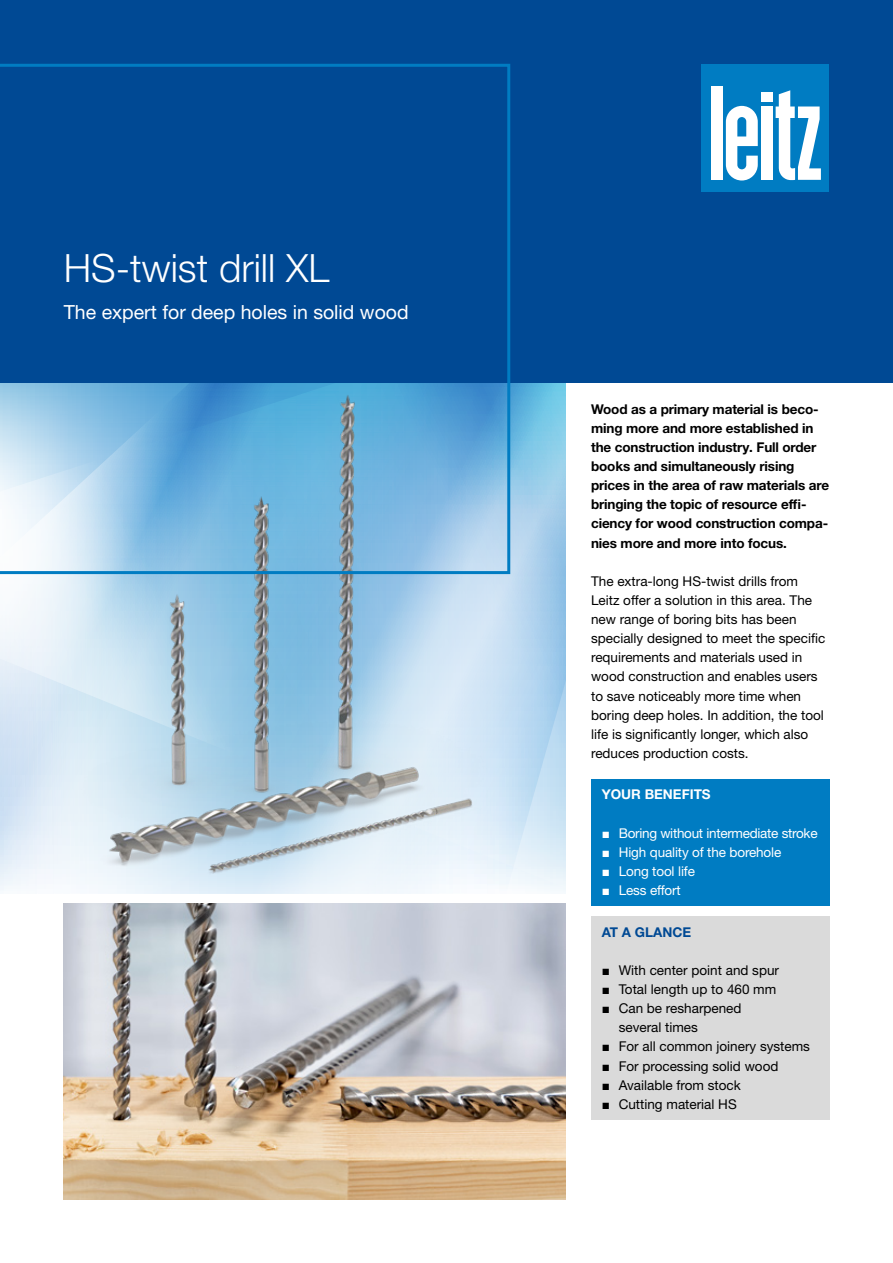
<style>
.page{position:relative;width:893px;height:1263px;background:#fff}
.page>*{position:absolute;margin:0;border:0;box-sizing:border-box;transform-origin:0 0}
.t1{font:300 39px "Helvetica Neue LT Pro";color:#fff}
.t2{font:19.5px "Helvetica Neue LT Pro";color:#fff}
.t3{font:13.5px/19.2px "Helvetica Neue LT Pro";color:#000}
.t4{font:700 13.5px/19.2px "Helvetica Neue LT Pro";letter-spacing:-.01em;color:#000}
.t5{font:13.5px "Helvetica Neue LT Pro";letter-spacing:-.01em;color:#fff}
.t6{font:700 13.5px "Helvetica Neue LT Pro";color:#fff}
.t7{font:700 13.5px "Helvetica Neue LT Pro";color:#004994}
.s1{font-family:"Arial"}
</style>
<div class="page">
<img style="left:64px;top:904px;width:502px;height:295px">
<div style="left:0;top:0;width:893px;height:383px;background:#004994"></div>
<img style="left:0;top:383px;width:566px;height:510px">
<svg style="left:0;top:64px;width:510px;height:510px"></svg>
<div style="left:702px;top:64px;width:127px;height:127px;background:#007cc2"></div>
<div style="left:761px;top:92px;width:11px;height:9px;background:#fff"></div>
<div style="left:761px;top:107px;width:11px;height:73px;background:#fff"></div>
<div style="left:711px;top:86px;width:12px;height:94px;background:#fff"></div>
<svg style="left:726px;top:106px;width:32px;height:74px"></svg>
<svg style="left:776px;top:90px;width:45px;height:90px"></svg>
<div style="left:591px;top:779px;width:238px;height:127px;background:#007cc2"></div>
<div style="left:591px;top:916px;width:238px;height:203px;background:#dadada"></div>
<h1 class="t1" style="left:64px;top:244px;width:267px">HS-twist drill XL</h1>
<h2 class="t2" style="left:64px;top:300px;width:346px">The expert for deep holes in solid wood</h2>
<p class="t4" style="left:591px;top:399px;width:240px">Wood as a primary material is beco&shy;ming more and more established in the construction industry. Full order books and simultaneously rising prices in the area of raw materials are bringing the topic of resource effi&shy;ciency for wood construction compa&shy;nies more and more into focus.</p>
<p class="t3" style="left:591px;top:571px;width:236px">The extra-long HS-twist drills from Leitz offer a solution in this area. The new range of boring bits has been specially designed to meet the specific requirements and materials used in wood construction and enables users to save noticeably more time when boring deep holes. In addition, the tool life is significantly longer, which also reduces production costs.</p>
<p class="t6" style="left:602px;top:786px;width:111px">YOUR BENEFITS</p>
<p class="t5" style="left:602px;top:825px;width:217px"><span class="s1">■</span> Boring without intermediate stroke</p>
<p class="t5" style="left:602px;top:844px;width:181px"><span class="s1">■</span> High quality of the borehole</p>
<p class="t5" style="left:602px;top:863px;width:95px"><span class="s1">■</span> Long tool life</p>
<p class="t5" style="left:602px;top:882px;width:81px"><span class="s1">■</span> Less effort</p>
<p class="t7" style="left:602px;top:923px;width:91px">AT A GLANCE</p>
<p class="t3" style="left:602px;top:960px;width:179px"><span class="s1">■</span> With center point and spur</p>
<p class="t3" style="left:602px;top:979px;width:176px"><span class="s1">■</span> Total length up to 460 mm</p>
<p class="t3" style="left:619px;top:998px;width:124px;text-indent:-17px"><span class="s1">■</span> Can be resharpened several times</p>
<p class="t3" style="left:602px;top:1037px;width:210px"><span class="s1">■</span> For all common joinery systems</p>
<p class="t3" style="left:602px;top:1056px;width:178px"><span class="s1">■</span> For processing solid wood</p>
<p class="t3" style="left:602px;top:1075px;width:141px"><span class="s1">■</span> Available from stock</p>
<p class="t3" style="left:602px;top:1094px;width:137px"><span class="s1">■</span> Cutting material HS</p>
</div>
